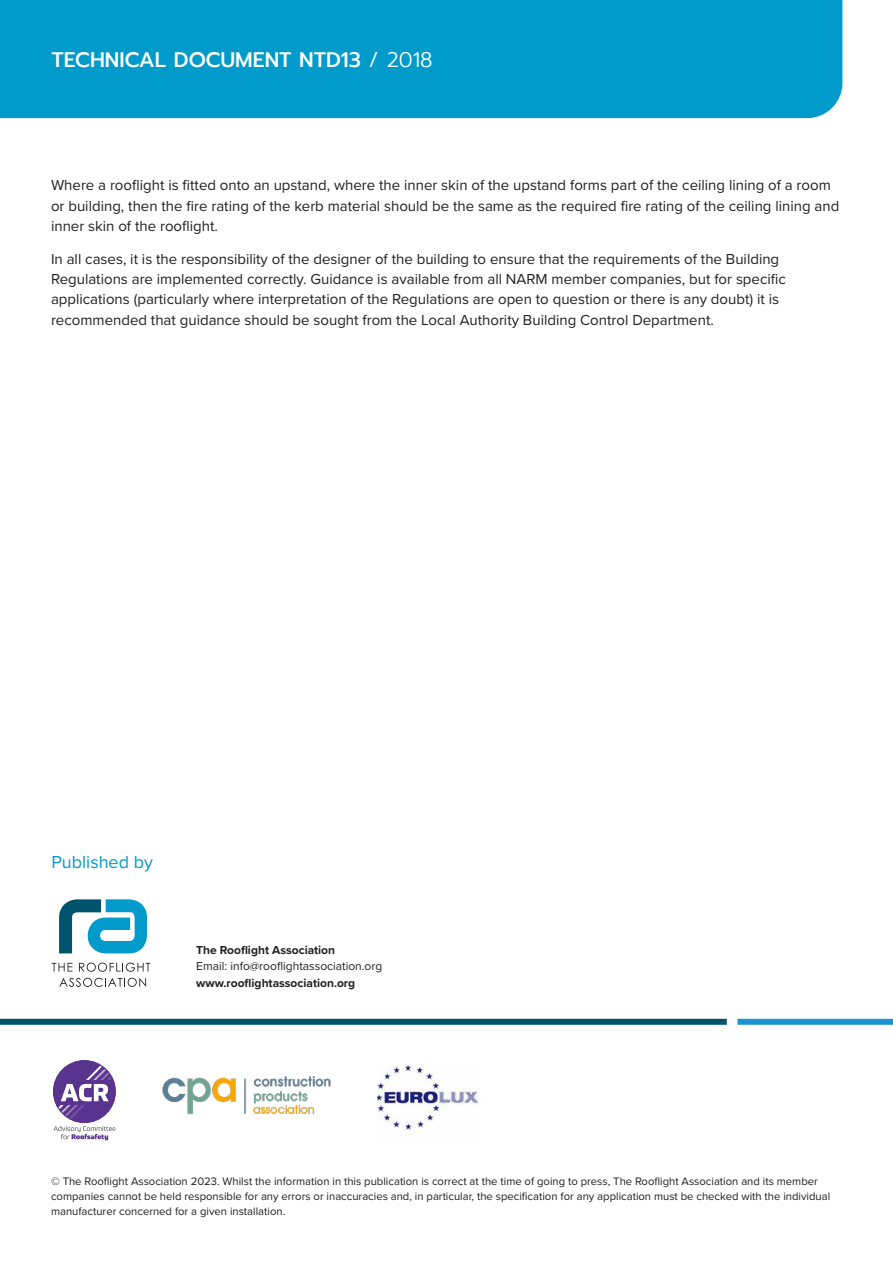
<style>
.page{position:relative;width:893px;height:1263px;background:#fff}
.page>*{position:absolute;margin:0;border:0;box-sizing:border-box;transform-origin:0 0}
.t1{font:500 21px "Prompt";color:#fff}
.t2{font:18px "Proxima Nova";color:#009bca}
.t3{font:15px/20.2px "Proxima Nova";color:#231f20}
.t4{font:700 12px "Proxima Nova";color:#231f20}
.t5{font:12px "Proxima Nova";color:#231f20}
.t6{font:11.25px/15px "Proxima Nova";color:#231f20}
.s1{font-weight:300}
</style>
<div class="page">
<svg style="left:53px;top:1063px;width:63px;height:77px"></svg>
<img style="left:163px;top:1076px;width:168px;height:38px">
<img style="left:377px;top:1065px;width:102px;height:67px">
<div style="left:0;top:0;width:842px;height:118px;background:#009bca"></div>
<div style="left:0;top:1019px;width:727px;height:6px;background:#00536d"></div>
<div style="left:737px;top:1019px;width:156px;height:6px;background:#1c94d2"></div>
<svg style="left:59px;top:899px;width:88px;height:54px"></svg>
<svg style="left:52px;top:963px;width:20px;height:8px"></svg>
<svg style="left:79px;top:963px;width:71px;height:9px"></svg>
<svg style="left:59px;top:978px;width:87px;height:9px"></svg>
<h1 class="t1" style="left:51px;top:44px;width:383px">TECHNICAL DOCUMENT NTD13 <span class="s1">/ 2018</span></h1>
<p class="t3" style="left:51px;top:175px;width:790px">Where a rooflight is fitted onto an upstand, where the inner skin of the upstand forms part of the ceiling lining of a room or building, then the fire rating of the kerb material should be the same as the required fire rating of the ceiling lining and inner skin of the rooflight.</p>
<p class="t3" style="left:51px;top:248px;width:736px">In all cases, it is the responsibility of the designer of the building to ensure that the requirements of the Building Regulations are implemented correctly. Guidance is available from all NARM member companies, but for specific applications (particularly where interpretation of the Regulations are open to question or there is any doubt) it is recommended that guidance should be sought from the Local Authority Building Control Department.</p>
<p class="t2" style="left:51px;top:849px;width:103px">Published by</p>
<p class="t4" style="left:196px;top:941px;width:140px">The Rooflight Association</p>
<p class="t5" style="left:196px;top:957px;width:188px">Email: info@rooflightassociation.org</p>
<p class="t4" style="left:196px;top:974px;width:161px">www.rooflightassociation.org</p>
<p class="t6" style="left:51px;top:1173px;width:781px">© The Rooflight Association 2023. Whilst the information in this publication is correct at the time of going to press, The Rooflight Association and its member companies cannot be held responsible for any errors or inaccuracies and, in particular, the specification for any application must be checked with the individual manufacturer concerned for a given installation.</p>
</div>
